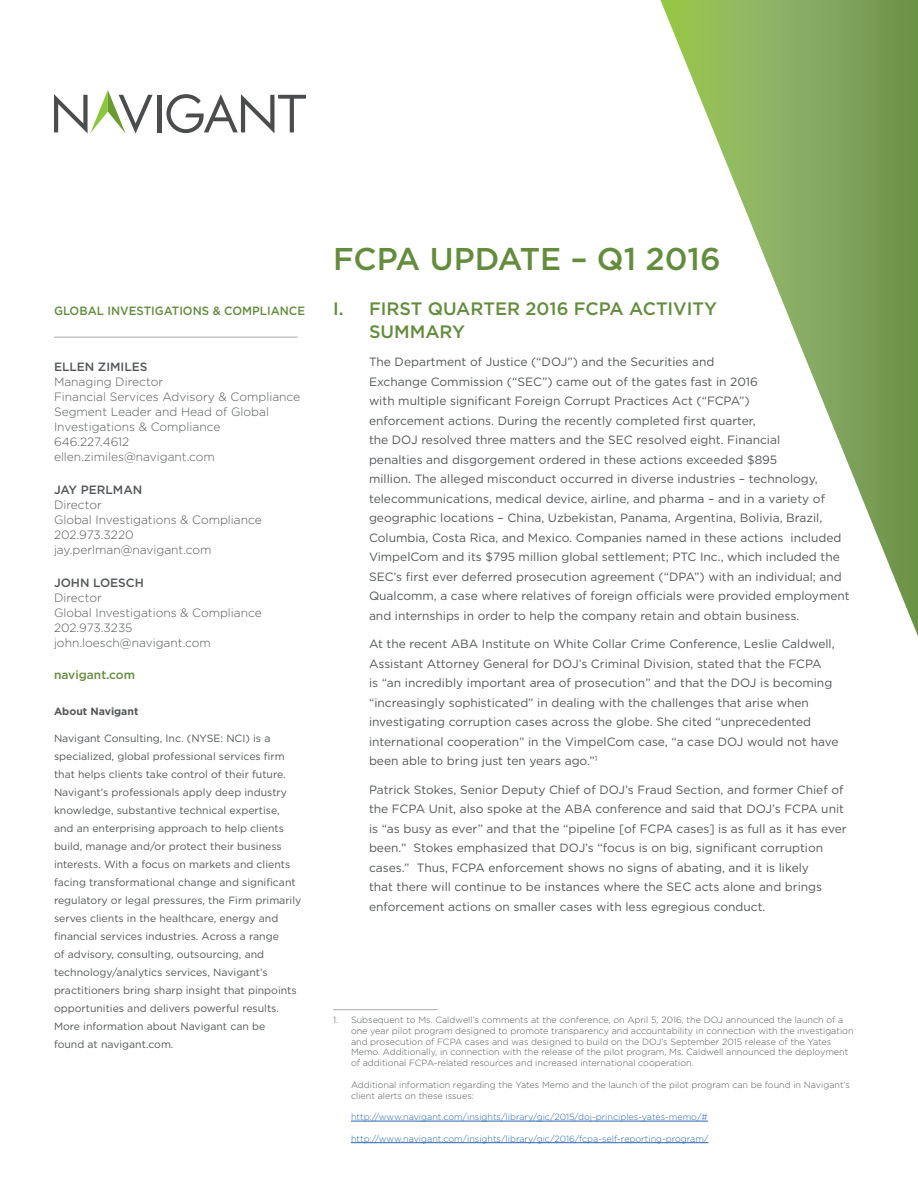
<style>
.page{position:relative;width:918px;height:1188px;background:#fff}
.page>*{position:absolute;margin:0;border:0;box-sizing:border-box;transform-origin:0 0}
.t1{font:500 31.5px "Gotham";color:#638d3d}
.t2{font:500 18px/22.5px "Gotham";color:#638d3d}
.t3{font:12px/19.5px "Gotham";color:#545759}
.t4{font:300 12px/15px "Gotham";color:#545759}
.t5{font:500 12px "Gotham";color:#545759}
.t6{font:500 12px "Gotham";color:#638d3d;scale:.96 1}
.t7{font:500 12px "Gotham";color:#638d3d}
.t8{font:10.5px/18px "Gotham";color:#545759}
.t9{font:700 10.5px "Gotham";color:#545759}
.t10{font:300 9px/10.8px "Gotham";color:#545759}
.t11{font:300 9px "Gotham";color:#2865b1}
</style>
<div class="page">
<hr style="left:157px;top:95px;width:4px;height:37px;background:#4b4c4d">
<svg style="left:166px;top:94px;width:140px;height:39px"></svg>
<svg style="left:54px;top:90px;width:99px;height:43px"></svg>
<svg style="left:660px;top:0;width:258px;height:636px"></svg>
<hr style="left:54px;top:337px;width:244px;height:1px;background:#aaacad">
<hr style="left:351px;top:1121px;width:357px;height:1px;background:#2865b1">
<hr style="left:351px;top:1142px;width:357px;height:1px;background:#2865b1">
<hr style="left:333px;top:1009px;width:105px;height:1px;background:#aaacad">
<p class="t6" style="left:54px;top:303px;width:263px">GLOBAL INVESTIGATIONS &amp; COMPLIANCE</p>
<p class="t5" style="left:54px;top:358px;width:95px">ELLEN ZIMILES</p>
<p class="t4" style="left:54px;top:373px;width:248px">Managing Director<br>Financial Services Advisory &amp; Compliance<br>Segment Leader and Head of Global<br>Investigations &amp; Compliance<br>646.227.4612<br>ellen.zimiles@navigant.com</p>
<p class="t5" style="left:54px;top:481px;width:90px">JAY PERLMAN</p>
<p class="t4" style="left:54px;top:496px;width:209px">Director<br>Global Investigations &amp; Compliance<br>202.973.3220 jay.perlman@navigant.com</p>
<p class="t5" style="left:54px;top:574px;width:91px">JOHN LOESCH</p>
<p class="t4" style="left:54px;top:589px;width:209px">Director<br>Global Investigations &amp; Compliance<br>202.973.3235 john.loesch@navigant.com</p>
<p class="t7" style="left:54px;top:667px;width:83px">navigant.com</p>
<p class="t9" style="left:54px;top:704px;width:86px">About Navigant</p>
<p class="t8" style="left:54px;top:729px;width:249px">Navigant Consulting, Inc. (NYSE: NCI) is a specialized, global professional services firm that helps clients take control of their future.<br>Navigant’s professionals apply deep industry knowledge, substantive technical expertise, and an enterprising approach to help clients build, manage and/or protect their business interests. With a focus on markets and clients facing transformational change and significant regulatory or legal pressures, the Firm primarily serves clients in the healthcare, energy and financial services industries. Across a range<br>of advisory, consulting, outsourcing, and technology/analytics services, Navigant’s practitioners bring sharp insight that pinpoints opportunities and delivers powerful results.<br>More information about Navigant can be<br>found at navigant.com.</p>
<h1 class="t1" style="left:333px;top:238px;width:389px">FCPA UPDATE – Q1 2016</h1>
<h2 class="t2" style="left:369px;top:297px;width:350px;text-indent:-36px">I. FIRST QUARTER 2016 FCPA ACTIVITY<br>SUMMARY</h2>
<p class="t3" style="left:369px;top:352px;width:482px">The Department of Justice (“DOJ”) and the Securities and<br>Exchange Commission (“SEC”) came out of the gates fast in 2016<br>with multiple significant Foreign Corrupt Practices Act (“FCPA”)<br>enforcement actions. During the recently completed first quarter,<br>the DOJ resolved three matters and the SEC resolved eight. Financial<br>penalties and disgorgement ordered in these actions exceeded $895<br>million. The alleged misconduct occurred in diverse industries – technology, telecommunications, medical device, airline, and pharma – and in a variety of geographic locations – China, Uzbekistan, Panama, Argentina, Bolivia, Brazil, Columbia, Costa Rica, and Mexico. Companies named in these actions included VimpelCom and its $795 million global settlement; PTC Inc., which included the SEC’s first ever deferred prosecution agreement (“DPA”) with an individual; and Qualcomm, a case where relatives of foreign officials were provided employment and internships in order to help the company retain and obtain business.</p>
<p class="t3" style="left:369px;top:634px;width:471px">At the recent ABA Institute on White Collar Crime Conference, Leslie Caldwell, Assistant Attorney General for DOJ’s Criminal Division, stated that the FCPA<br>is “an incredibly important area of prosecution” and that the DOJ is becoming “increasingly sophisticated” in dealing with the challenges that arise when investigating corruption cases across the globe. She cited “unprecedented international cooperation” in the VimpelCom case, “a case DOJ would not have been able to bring just ten years ago.”<sup>1</sup></p>
<p class="t3" style="left:369px;top:779px;width:479px">Patrick Stokes, Senior Deputy Chief of DOJ’s Fraud Section, and former Chief of the FCPA Unit, also spoke at the ABA conference and said that DOJ’s FCPA unit is “as busy as ever” and that the “pipeline [of FCPA cases] is as full as it has ever been.” Stokes emphasized that DOJ’s “focus is on big, significant corruption cases.” Thus, FCPA enforcement shows no signs of abating, and it is likely<br>that there will continue to be instances where the SEC acts alone and brings enforcement actions on smaller cases with less egregious conduct.</p>
<p class="t10" style="left:351px;top:1014px;width:504px;text-indent:-18px">1. Subsequent to Ms. Caldwell’s comments at the conference, on April 5, 2016, the DOJ announced the launch of a one year pilot program designed to promote transparency and accountability in connection with the investigation and prosecution of FCPA cases and was designed to build on the DOJ’s September 2015 release of the Yates Memo. Additionally, in connection with the release of the pilot program, Ms. Caldwell announced the deployment of additional FCPA-related resources and increased international cooperation.</p>
<p class="t10" style="left:351px;top:1079px;width:500px">Additional information regarding the Yates Memo and the launch of the pilot program can be found in Navigant’s client alerts on these issues:</p>
<p class="t11" style="left:351px;top:1111px;width:358px">http://www.navigant.com/insights/library/gic/2015/doj-principles-yates-memo/#</p>
<p class="t11" style="left:351px;top:1133px;width:359px">http://www.navigant.com/insights/library/gic/2016/fcpa-self-reporting-program/</p>
</div>
